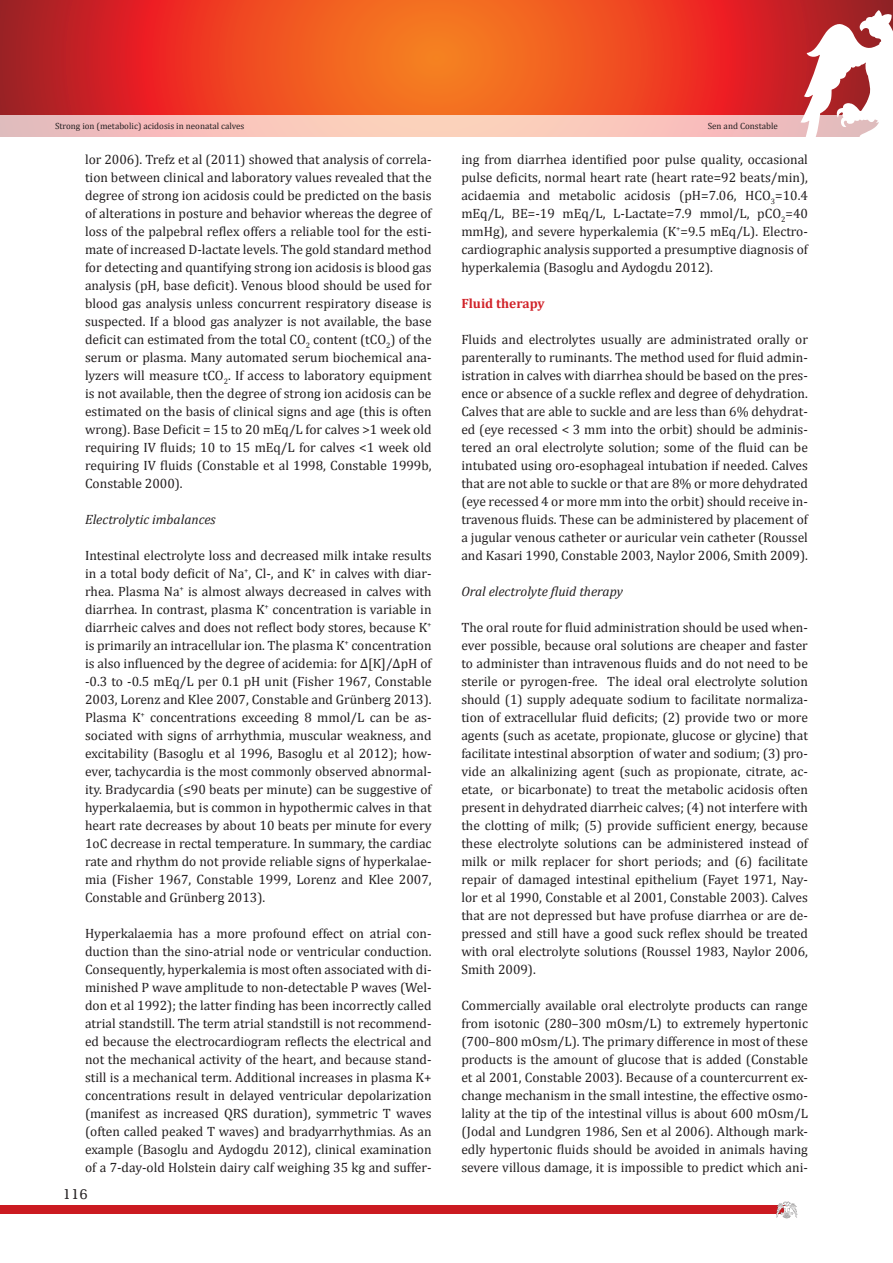
<style>
.page{position:relative;width:893px;height:1263px;background:#fff}
.page>*{position:absolute;margin:0;border:0;box-sizing:border-box;transform-origin:0 0}
.t1{font:15px "Humanist Slabserif 712 BT";color:#231f20}
.t2{font:13.5px/18px "Cambria";color:#231f20;text-align:justify}
.t3{font:italic 13.5px "Cambria";color:#231f20}
.t4{font:700 13.5px "Cambria";color:#d1232a}
.t5{font:9px "Cambria";color:#231f20}
</style>
<div class="page">
<svg style="left:0;top:0;width:800px;height:115px;background:#e54522"></svg>
<div style="left:0;top:1205px;width:787px;height:9px;background:#cb1a21"></div>
<svg style="left:776px;top:1201px;width:21px;height:17px"></svg>
<svg style="left:0;top:115px;width:800px;height:21px;background:#f6c5bb"></svg>
<svg style="left:800px;top:0;width:93px;height:137px"></svg>
<p class="t5" style="left:55px;top:121px;width:191px">Strong ion (metabolic) acidosis in neonatal calves</p>
<p class="t5" style="left:708px;top:121px;width:72px">Sen and Constable</p>
<p class="t2" style="left:85px;top:150px;width:348px">lor 2006). Trefz et al (2011) showed that analysis of correla&shy;tion between clinical and laboratory values revealed that the degree of strong ion acidosis could be predicted on the basis of alterations in posture and behavior whereas the degree of loss of the palpebral reflex offers a reliable tool for the esti&shy;mate of increased D-lactate levels. The gold standard method for detecting and quantifying strong ion acidosis is blood gas analysis (pH, base deficit). Venous blood should be used for blood gas analysis unless concurrent respiratory disease is suspected. If a blood gas analyzer is not available, the base deficit can estimated from the total CO<sub>2</sub> content (tCO<sub>2</sub>) of the serum or plasma. Many automated serum biochemical ana&shy;lyzers will measure tCO<sub>2</sub>. If access to laboratory equipment is not available, then the degree of strong ion acidosis can be estimated on the basis of clinical signs and age (this is often wrong). Base Deficit = 15 to 20 mEq/L for calves &gt;1 week old requiring IV fluids; 10 to 15 mEq/L for calves &lt;1 week old requiring IV fluids (Constable et al 1998, Constable 1999b, Constable 2000).</p>
<p class="t3" style="left:85px;top:509px;width:132px">Electrolytic imbalances</p>
<p class="t2" style="left:85px;top:546px;width:348px">Intestinal electrolyte loss and decreased milk intake results in a total body deficit of Na<sup>+</sup>, Cl-, and K<sup>+</sup> in calves with diar&shy;rhea. Plasma Na<sup>+</sup> is almost always decreased in calves with diarrhea. In contrast, plasma K<sup>+</sup> concentration is variable in diarrheic calves and does not reflect body stores, because K<sup>+ </sup>is primarily an intracellular ion. The plasma K<sup>+</sup> concentration is also influenced by the degree of acidemia: for ∆[K]/∆pH of -0.3 to -0.5 mEq/L per 0.1 pH unit (Fisher 1967, Constable 2003, Lorenz and Klee 2007, Constable and Grünberg 2013).<br>Plasma K<sup>+</sup> concentrations exceeding 8 mmol/L can be as&shy;sociated with signs of arrhythmia, muscular weakness, and excitability (Basoglu et al 1996, Basoglu et al 2012); how&shy;ever, tachycardia is the most commonly observed abnormal&shy;ity. Bradycardia (≤90 beats per minute) can be suggestive of hyperkalaemia, but is common in hypothermic calves in that heart rate decreases by about 10 beats per minute for every 1oC decrease in rectal temperature. In summary, the cardiac rate and rhythm do not provide reliable signs of hyperkalae&shy;mia (Fisher 1967, Constable 1999, Lorenz and Klee 2007, Constable and Grünberg 2013).</p>
<p class="t2" style="left:85px;top:924px;width:348px">Hyperkalaemia has a more profound effect on atrial con&shy;duction than the sino-atrial node or ventricular conduction.<br>Consequently, hyperkalemia is most often associated with di&shy;minished P wave amplitude to non-detectable P waves (Wel&shy;don et al 1992); the latter finding has been incorrectly called atrial standstill. The term atrial standstill is not recommend&shy;ed because the electrocardiogram reflects the electrical and not the mechanical activity of the heart, and because stand&shy;still is a mechanical term. Additional increases in plasma K+ concentrations result in delayed ventricular depolarization (manifest as increased QRS duration), symmetric T waves (often called peaked T waves) and bradyarrhythmias. As an example (Basoglu and Aydogdu 2012), clinical examination of a 7-day-old Holstein dairy calf weighing 35 kg and suffer-</p>
<p class="t1" style="left:63px;top:1184px;width:27px">116</p>
<p class="t2" style="left:461px;top:150px;width:348px">ing from diarrhea identified poor pulse quality, occasional pulse deficits, normal heart rate (heart rate=92 beats/min), acidaemia and metabolic acidosis (pH=7.06, HCO<sub>3</sub>=10.4 mEq/L, BE=-19 mEq/L, L-Lactate=7.9 mmol/L, pCO<sub>2</sub>=40 mmHg), and severe hyperkalemia (K<sup>+</sup>=9.5 mEq/L). Electro&shy;cardiographic analysis supported a presumptive diagnosis of hyperkalemia (Basoglu and Aydogdu 2012).</p>
<p class="t4" style="left:461px;top:293px;width:85px">Fluid therapy</p>
<p class="t2" style="left:461px;top:330px;width:348px">Fluids and electrolytes usually are administrated orally or parenterally to ruminants. The method used for fluid admin&shy;istration in calves with diarrhea should be based on the pres&shy;ence or absence of a suckle reflex and degree of dehydration.<br>Calves that are able to suckle and are less than 6% dehydrat&shy;ed (eye recessed &lt; 3 mm into the orbit) should be adminis&shy;tered an oral electrolyte solution; some of the fluid can be intubated using oro-esophageal intubation if needed. Calves that are not able to suckle or that are 8% or more dehydrated (eye recessed 4 or more mm into the orbit) should receive in&shy;travenous fluids. These can be administered by placement of a jugular venous catheter or auricular vein catheter (Roussel and Kasari 1990, Constable 2003, Naylor 2006, Smith 2009).</p>
<p class="t3" style="left:461px;top:581px;width:163px">Oral electrolyte fluid therapy</p>
<p class="t2" style="left:461px;top:618px;width:348px">The oral route for fluid administration should be used when&shy;ever possible, because oral solutions are cheaper and faster to administer than intravenous fluids and do not need to be sterile or pyrogen-free. The ideal oral electrolyte solution should (1) supply adequate sodium to facilitate normaliza&shy;tion of extracellular fluid deficits; (2) provide two or more agents (such as acetate, propionate, glucose or glycine) that facilitate intestinal absorption of water and sodium; (3) pro&shy;vide an alkalinizing agent (such as propionate, citrate, ac&shy;etate, or bicarbonate) to treat the metabolic acidosis often present in dehydrated diarrheic calves; (4) not interfere with the clotting of milk; (5) provide sufficient energy, because these electrolyte solutions can be administered instead of milk or milk replacer for short periods; and (6) facilitate repair of damaged intestinal epithelium (Fayet 1971, Nay&shy;lor et al 1990, Constable et al 2001, Constable 2003). Calves that are not depressed but have profuse diarrhea or are de&shy;pressed and still have a good suck reflex should be treated with oral electrolyte solutions (Roussel 1983, Naylor 2006, Smith 2009).</p>
<p class="t2" style="left:461px;top:996px;width:348px">Commercially available oral electrolyte products can range from isotonic (280–300 mOsm/L) to extremely hypertonic (700–800 mOsm/L). The primary difference in most of these products is the amount of glucose that is added (Constable et al 2001, Constable 2003). Because of a countercurrent ex&shy;change mechanism in the small intestine, the effective osmo&shy;lality at the tip of the intestinal villus is about 600 mOsm/L (Jodal and Lundgren 1986, Sen et al 2006). Although mark&shy;edly hypertonic fluids should be avoided in animals having severe villous damage, it is impossible to predict which ani-</p>
</div>
